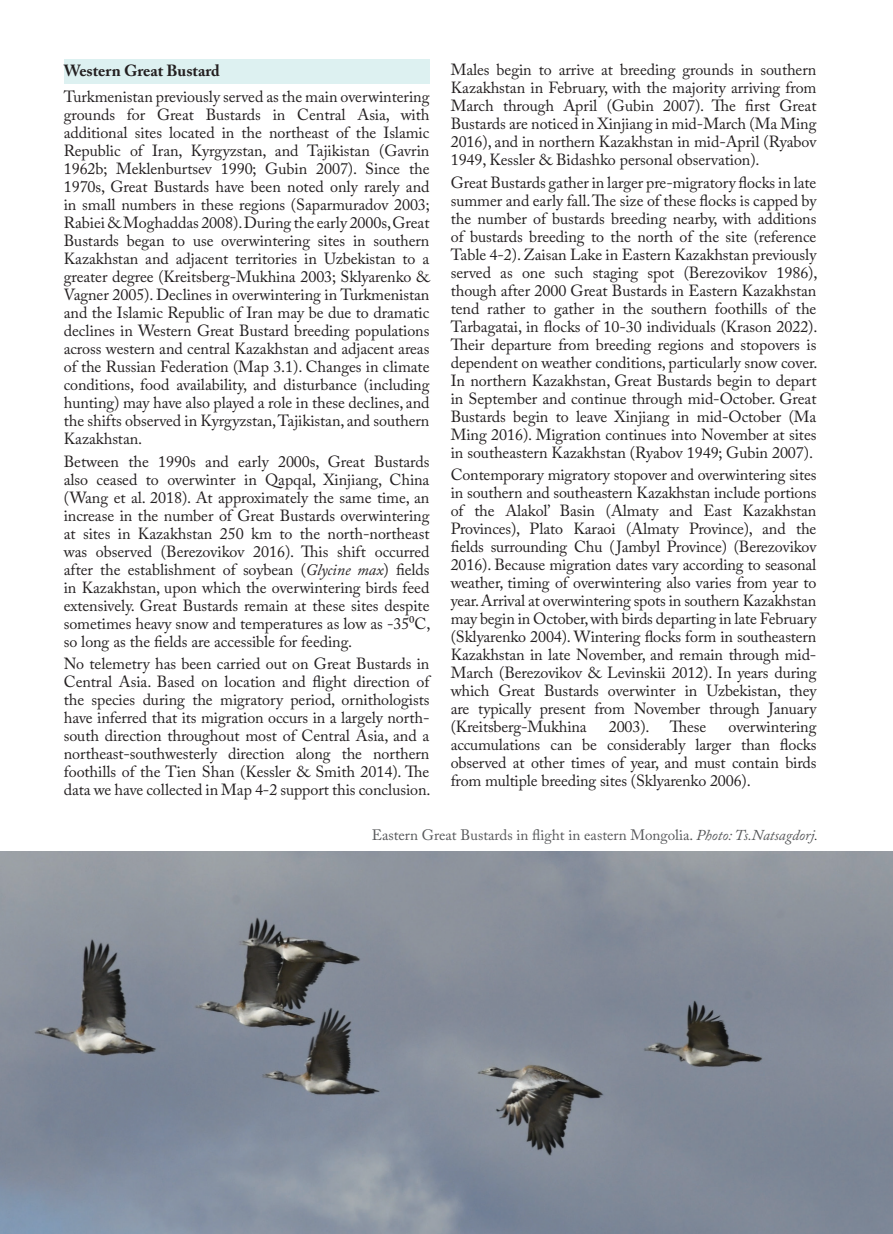
<style>
.page{position:relative;width:893px;height:1234px;background:#fff}
.page>*{position:absolute;margin:0;border:0;box-sizing:border-box;transform-origin:0 0}
.t1{font:16.05px/18px "Adobe Caslon Pro";letter-spacing:-.005em;color:#231f20;text-align:justify}
.headerB{font:700 16.05px "Adobe Caslon Pro";color:#231f20}
.body_copy{font:15px "Adobe Caslon Pro";color:#57585a}
.s1{font-style:italic}
.s2{font-style:italic;font-size:13.5px;color:#231f20}
</style>
<div class="page">
<div style="left:64px;top:60px;width:365px;height:24px;background:#ddf1f1"></div>
<img style="left:0;top:851px;width:893px;height:382px">
<p class="t1" style="left:451px;top:61px;width:367px">Males begin to arrive at breeding grounds in southern Kazakhstan in February, with the majority arriving from March through April (Gubin 2007). The first Great Bustards are noticed in Xinjiang in mid-March (Ma Ming 2016), and in northern Kazakhstan in mid-April (Ryabov 1949, Kessler &amp; Bidashko personal observation).</p>
<p class="t1" style="left:451px;top:173px;width:368px">Great Bustards gather in larger pre-migratory flocks in late summer and early fall. The size of these flocks is capped by the number of bustards breeding nearby, with additions of bustards breeding to the north of the site (reference Table 4-2). Zaisan Lake in Eastern Kazakhstan previously served as one such staging spot (Berezovikov 1986), though after 2000 Great Bustards in Eastern Kazakhstan tend rather to gather in the southern foothills of the Tarbagatai, in flocks of 10-30 individuals (Krason 2022).<br>Their departure from breeding regions and stopovers is dependent on weather conditions, particularly snow cover.<br>In northern Kazakhstan, Great Bustards begin to depart in September and continue through mid-October. Great Bustards begin to leave Xinjiang in mid-October (Ma Ming 2016). Migration continues into November at sites in southeastern Kazakhstan (Ryabov 1949; Gubin 2007).</p>
<p class="t1" style="left:451px;top:465px;width:367px">Contemporary migratory stopover and overwintering sites in southern and southeastern Kazakhstan include portions of the Alakol’ Basin (Almaty and East Kazakhstan Provinces), Plato Karaoi (Almaty Province), and the fields surrounding Chu (Jambyl Province) (Berezovikov 2016). Because migration dates vary according to seasonal weather, timing of overwintering also varies from year to year. Arrival at overwintering spots in southern Kazakhstan may begin in October, with birds departing in late February (Sklyarenko 2004). Wintering flocks form in southeastern Kazakhstan in late November, and remain through mid-March (Berezovikov &amp; Levinskii 2012). In years during which Great Bustards overwinter in Uzbekistan, they are typically present from November through January (Kreitsberg-Mukhina</p>
<p class="headerB" style="left:64px;top:61px;width:158px">Western Great Bustard</p>
<p class="t1" style="left:64px;top:88px;width:368px">Turkmenistan previously served as the main overwintering grounds for Great Bustards in Central Asia, with additional sites located in the northeast of the Islamic Republic of Iran, Kyrgyzstan, and Tajikistan (Gavrin 1962b; Meklenburtsev 1990; Gubin 2007). Since the 1970s, Great Bustards have been noted only rarely and in small numbers in these regions (Saparmuradov 2003; Rabiei &amp; Moghaddas 2008). During the early 2000s, Great Bustards began to use overwintering sites in southern Kazakhstan and adjacent territories in Uzbekistan to a greater degree (Kreitsberg-Mukhina 2003; Sklyarenko &amp; Vagner 2005). Declines in overwintering in Turkmenistan and the Islamic Republic of Iran may be due to dramatic declines in Western Great Bustard breeding populations across western and central Kazakhstan and adjacent areas of the Russian Federation (Map 3.1). Changes in climate conditions, food availability, and disturbance (including hunting) may have also played a role in these declines, and the shifts observed in Kyrgyzstan, Tajikistan, and southern Kazakhstan.</p>
<p class="t1" style="left:64px;top:452px;width:368px">Between the 1990s and early 2000s, Great Bustards also ceased to overwinter in Qapqal, Xinjiang, China (Wang et al. 2018). At approximately the same time, an increase in the number of Great Bustards overwintering at sites in Kazakhstan 250 km to the north-northeast was observed (Berezovikov 2016). This shift occurred after the establishment of soybean (<span class="s1">Glycine max</span>) fields in Kazakhstan, upon which the overwintering birds feed extensively. Great Bustards remain at these sites despite sometimes heavy snow and temperatures as low as -35⁰C, so long as the fields are accessible for feeding.</p>
<p class="t1" style="left:64px;top:654px;width:368px">No telemetry has been carried out on Great Bustards in Central Asia. Based on location and flight direction of the species during the migratory period, ornithologists have inferred that its migration occurs in a largely north&shy;south direction throughout most of Central Asia, and a northeast-southwesterly direction along the northern foothills of the Tien Shan (Kessler &amp; Smith 2014). The data we have collected in Map 4-2 support this conclusion.</p>
<p class="t1" style="left:609px;top:717px;width:42px">2003).</p>
<p class="t1" style="left:670px;top:717px;width:38px">These</p>
<p class="t1" style="left:451px;top:717px;width:367px;text-indent:278px">overwintering accumulations can be considerably larger than flocks observed at other times of year, and must contain birds from multiple breeding sites (Sklyarenko 2006).</p>
<p class="body_copy" style="left:372px;top:825px;width:448px">Eastern Great Bustards in flight in eastern Mongolia. <span class="s1">Photo: Ts.Natsagdorj</span><span class="s2">.</span></p>
</div>
